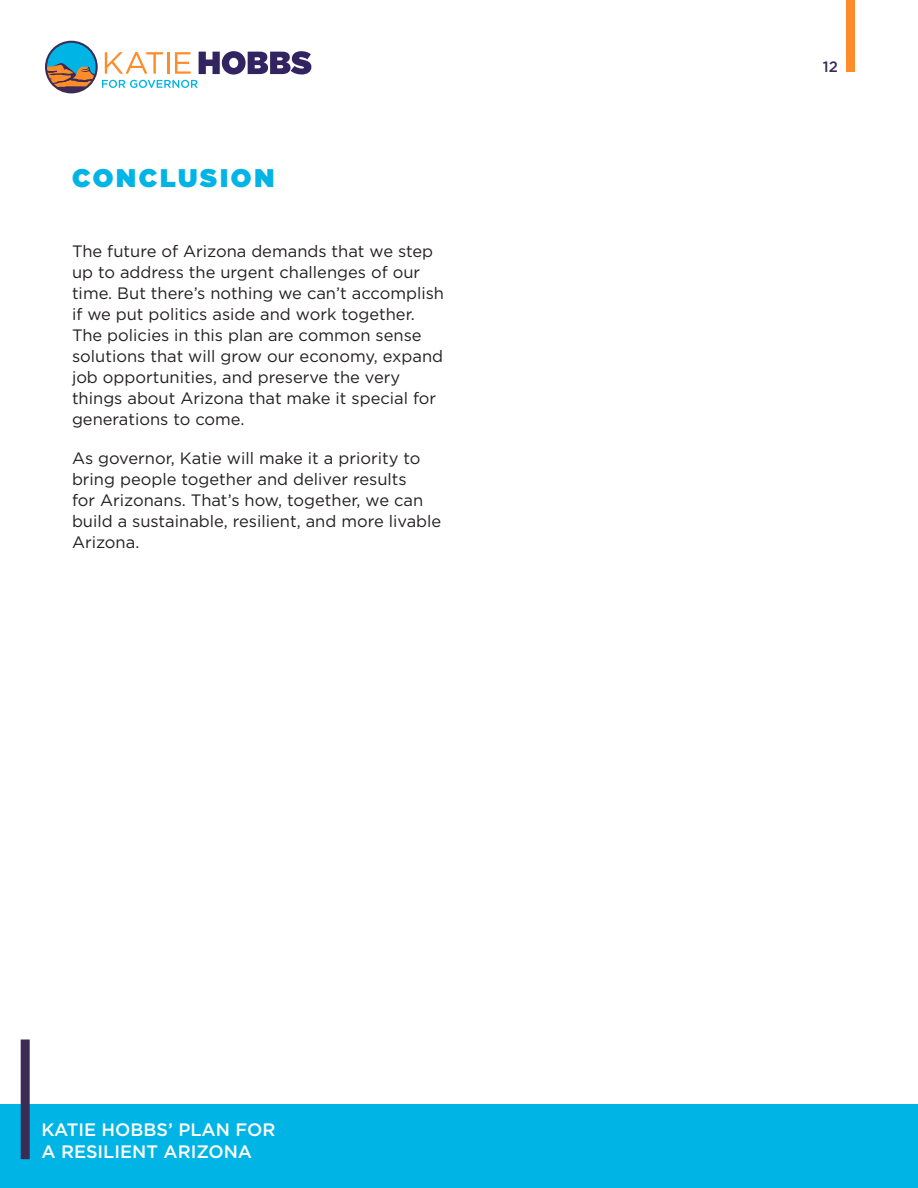
<style>
.page{position:relative;width:918px;height:1188px;background:#fff}
.page>*{position:absolute;margin:0;border:0;box-sizing:border-box;transform-origin:0 0}
.head{font:900 25.5px "Gotham";letter-spacing:.11em;color:#00b5e6}
.t1{font:500 18px/21.6px "Gotham";color:#fff}
.bod{font:16.5px/21px "Gotham";color:#231f20}
.t2{font:500 15px "Gotham";color:#3b2b55}
</style>
<div class="page">
<div style="left:0;top:1104px;width:918px;height:84px;background:#00b5e6"></div>
<div style="left:21px;top:1039px;width:9px;height:120px;background:#3b2b55"></div>
<svg style="left:45px;top:41px;width:266px;height:52px"></svg>
<div style="left:846px;top:0;width:9px;height:72px;background:#ff8c2b"></div>
<p class="head" style="left:72px;top:160px;width:204px">CONCLUSION</p>
<p class="bod" style="left:72px;top:241px;width:374px">The future of Arizona demands that we step up to address the urgent challenges of our time. But there’s nothing we can’t accomplish if we put politics aside and work together.<br>The policies in this plan are common sense solutions that will grow our economy, expand job opportunities, and preserve the very things about Arizona that make it special for generations to come.</p>
<p class="bod" style="left:72px;top:448px;width:371px">As governor, Katie will make it a priority to bring people together and deliver results<br>for Arizonans. That’s how, together, we can build a sustainable, resilient, and more livable Arizona.</p>
<p class="t1" style="left:41px;top:1119px;width:235px">KATIE HOBBS’ PLAN FOR<br>A RESILIENT ARIZONA</p>
<p class="t2" style="left:823px;top:57px;width:17px">12</p>
</div>
